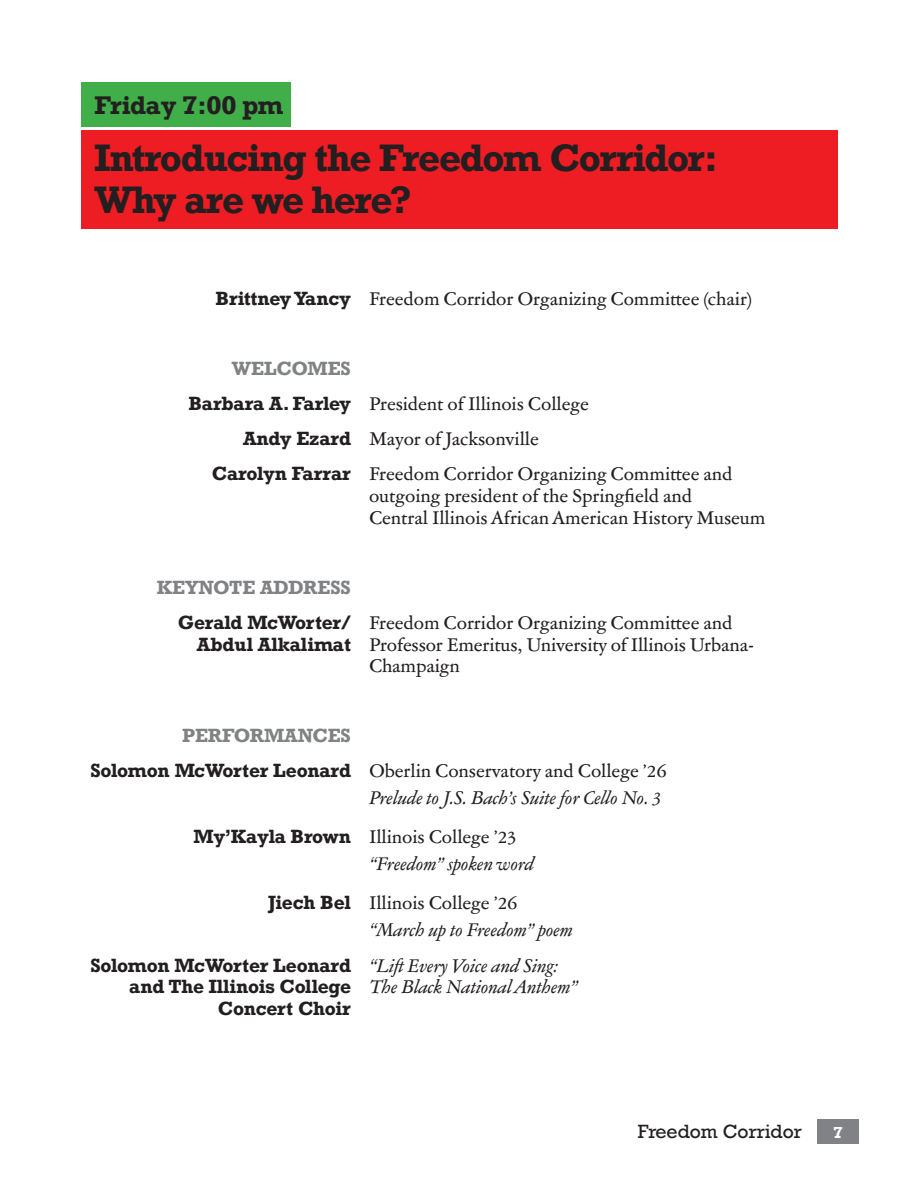
<style>
.page{position:relative;width:918px;height:1188px;background:#fff}
.page>*{position:absolute;margin:0;border:0;box-sizing:border-box;transform-origin:0 0}
.Session_Title{font:700 36px/42px "Rockwell";letter-spacing:-.04em;color:#231f20}
.Date_and_Time{font:700 24px "Rockwell";letter-spacing:-.01em;color:#231f20}
.Body_text{font:18px/21.6px "Garamond ATF Text";letter-spacing:-.005em;color:#231f20}
.Body_text-2{font:italic 18px "Garamond ATF Text";letter-spacing:-.005em;color:#231f20}
.Body_text-3{font:700 18px "Rockwell";letter-spacing:-.005em;color:#808285}
.t1{font:18px "Rockwell";color:#231f20}
.Body_text-4{font:700 18px "Rockwell";letter-spacing:-.01em;color:#231f20}
.t2{font:700 15px "Rockwell";color:#fff}
.s1{font-family:"Rockwell";font-weight:700}
.s2{font-family:"Rockwell";font-weight:700;font-style:normal}
</style>
<div class="page">
<div style="left:818px;top:1120px;width:41px;height:24px;background:#808285"></div>
<div style="left:81px;top:82px;width:210px;height:45px;background:#40ae49"></div>
<div style="left:81px;top:130px;width:756px;height:99px;background:#ee1d23"></div>
<p class="Date_and_Time" style="left:94px;top:90px;width:191px">Friday 7:00 pm</p>
<p class="Session_Title" style="left:94px;top:137px;width:625px">Introducing the Freedom Corridor:<br>Why are we here?</p>
<p class="Body_text" style="left:216px;top:287px;width:538px"><span class="s1">Brittney Yancy</span> Freedom Corridor Organizing Committee (chair)</p>
<p class="Body_text-3" style="left:232px;top:357px;width:121px">WELCOMES</p>
<p class="Body_text" style="left:188px;top:392px;width:402px"><span class="s1">Barbara A. Farley</span> President of Illinois College</p>
<p class="Body_text" style="left:243px;top:427px;width:297px"><span class="s1">Andy Ezard</span> Mayor of Jacksonville</p>
<p class="Body_text" style="left:369px;top:463px;width:398px;text-indent:-157px"><span class="s1">Carolyn Farrar</span> Freedom Corridor Organizing Committee and outgoing president of the Springfield and<br>Central Illinois African American History Museum</p>
<p class="Body_text-3" style="left:157px;top:576px;width:196px">KEYNOTE ADDRESS</p>
<p class="Body_text" style="left:178px;top:611px;width:556px"><span class="s1">Gerald McWorter/</span> Freedom Corridor Organizing Committee and</p>
<p class="Body_text" style="left:197px;top:633px;width:559px"><span class="s1">Abdul Alkalimat</span> Professor Emeritus, University of Illinois Urbana-</p>
<p class="Body_text" style="left:369px;top:654px;width:92px">Champaign</p>
<p class="Body_text-3" style="left:182px;top:724px;width:170px">PERFORMANCES</p>
<p class="Body_text" style="left:90px;top:760px;width:578px"><span class="s1">Solomon McWorter Leonard</span> Oberlin Conservatory and College ’26</p>
<p class="Body_text-2" style="left:369px;top:785px;width:294px">Prelude to J.S. Bach’s Suite for Cello No. 3</p>
<p class="Body_text" style="left:194px;top:826px;width:324px"><span class="s1">My’Kayla Brown</span> Illinois College ’23</p>
<p class="Body_text-2" style="left:369px;top:851px;width:167px">“Freedom” spoken word</p>
<p class="Body_text" style="left:268px;top:892px;width:251px"><span class="s1">Jiech Bel</span> Illinois College ’26</p>
<p class="Body_text-2" style="left:369px;top:917px;width:206px">“March up to Freedom” poem</p>
<p class="Body_text-2" style="left:90px;top:952px;width:470px"><span class="s2">Solomon McWorter Leonard</span> “Lift Every Voice and Sing:</p>
<p class="Body_text-2" style="left:129px;top:974px;width:450px"><span class="s2">and The Illinois College</span> The Black National Anthem”</p>
<p class="Body_text-4" style="left:218px;top:997px;width:134px">Concert Choir</p>
<p class="t1" style="left:638px;top:1120px;width:166px">Freedom Corridor</p>
<p class="t2" style="left:834px;top:1122px;width:11px">7</p>
</div>
